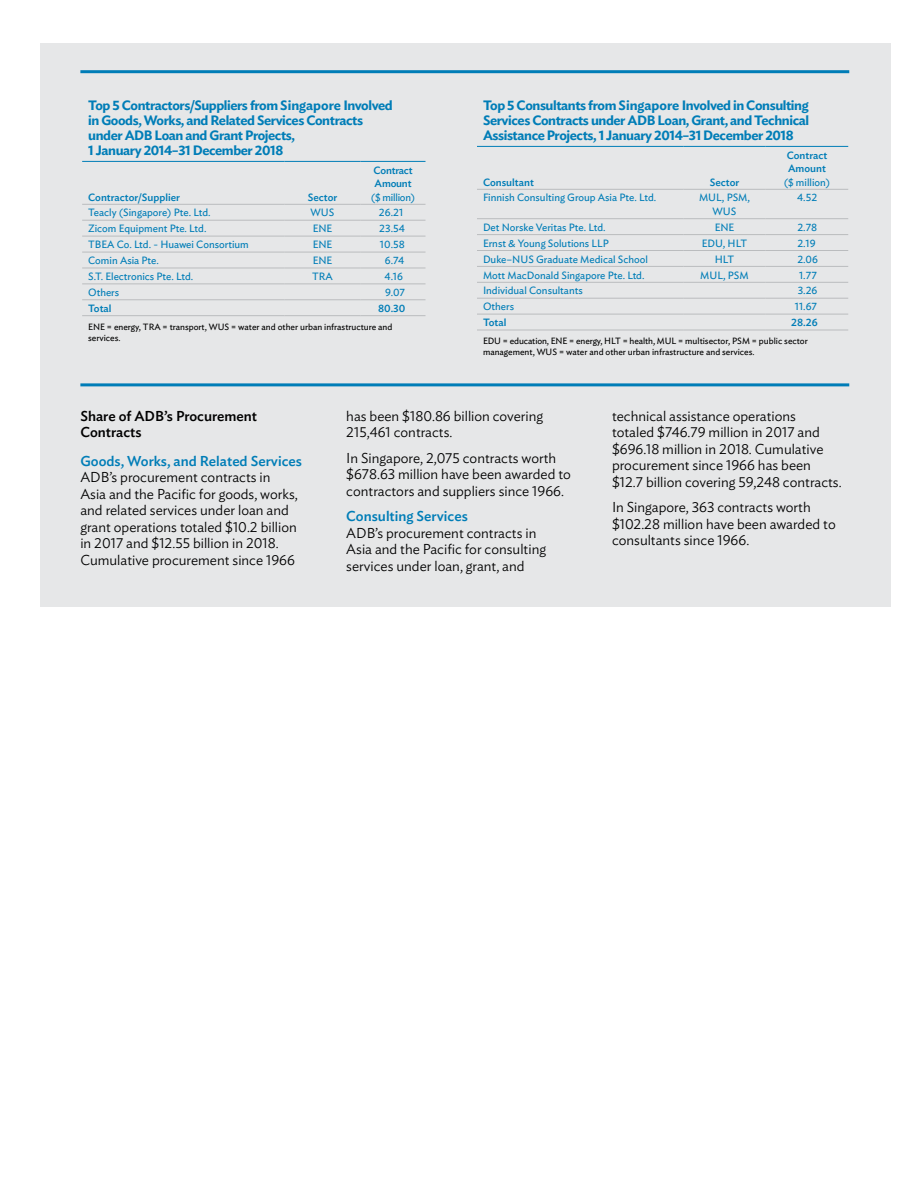
<style>
.page{position:relative;width:918px;height:1188px;background:#fff}
.page>*{position:absolute;margin:0;border:0;box-sizing:border-box;transform-origin:0 0}
.t1{font:300 14.25px/16.5px "Ideal Sans";color:#000}
.t2{font:500 14.25px "Ideal Sans";color:#007db7}
.t3{font:500 14.25px/16.5px "Ideal Sans";color:#000}
.t4{font:600 13.5px/15px "Ideal Sans";letter-spacing:-.03em;color:#007db7}
.t5{font:10.5px/13.5px "Ideal Sans";color:#007db7;text-align:center}
.t6{font:500 10.5px/13.5px "Ideal Sans";color:#007db7}
.t7{font:500 10.5px/13.5px "Ideal Sans";letter-spacing:-.02em;color:#007db7}
.t8{font:9px/10.8px "Ideal Sans";color:#000}
</style>
<div class="page">
<div style="left:40px;top:44px;width:851px;height:563px;background:#e6e7e8"></div>
<hr style="left:80px;top:70px;width:769px;height:3px;background:#007db7">
<hr style="left:80px;top:383px;width:769px;height:3px;background:#007db7">
<hr style="left:82px;top:161px;width:202px;height:1px;background:#007db7">
<hr style="left:284px;top:161px;width:77px;height:1px;background:#007db7">
<hr style="left:361px;top:161px;width:65px;height:1px;background:#007db7">
<hr style="left:82px;top:204px;width:202px;height:1px;background:#babcbe">
<hr style="left:284px;top:204px;width:77px;height:1px;background:#babcbe">
<hr style="left:361px;top:204px;width:65px;height:1px;background:#babcbe">
<hr style="left:82px;top:220px;width:202px;height:1px;background:#babcbe">
<hr style="left:284px;top:220px;width:77px;height:1px;background:#babcbe">
<hr style="left:361px;top:220px;width:65px;height:1px;background:#babcbe">
<hr style="left:82px;top:236px;width:202px;height:1px;background:#babcbe">
<hr style="left:284px;top:236px;width:77px;height:1px;background:#babcbe">
<hr style="left:361px;top:236px;width:65px;height:1px;background:#babcbe">
<hr style="left:82px;top:252px;width:202px;height:1px;background:#babcbe">
<hr style="left:284px;top:252px;width:77px;height:1px;background:#babcbe">
<hr style="left:361px;top:252px;width:65px;height:1px;background:#babcbe">
<hr style="left:82px;top:268px;width:202px;height:1px;background:#babcbe">
<hr style="left:284px;top:268px;width:77px;height:1px;background:#babcbe">
<hr style="left:361px;top:268px;width:65px;height:1px;background:#babcbe">
<hr style="left:82px;top:284px;width:202px;height:1px;background:#babcbe">
<hr style="left:284px;top:284px;width:77px;height:1px;background:#babcbe">
<hr style="left:361px;top:284px;width:65px;height:1px;background:#babcbe">
<hr style="left:82px;top:299px;width:202px;height:1px;background:#babcbe">
<hr style="left:284px;top:299px;width:77px;height:1px;background:#babcbe">
<hr style="left:361px;top:299px;width:65px;height:1px;background:#babcbe">
<hr style="left:82px;top:315px;width:202px;height:1px;background:#babcbe">
<hr style="left:284px;top:315px;width:77px;height:1px;background:#babcbe">
<hr style="left:361px;top:315px;width:65px;height:1px;background:#babcbe">
<hr style="left:477px;top:146px;width:206px;height:1px;background:#007db7">
<hr style="left:683px;top:146px;width:83px;height:1px;background:#007db7">
<hr style="left:766px;top:146px;width:82px;height:1px;background:#007db7">
<hr style="left:477px;top:189px;width:206px;height:1px;background:#babcbe">
<hr style="left:683px;top:189px;width:83px;height:1px;background:#babcbe">
<hr style="left:766px;top:189px;width:82px;height:1px;background:#babcbe">
<hr style="left:477px;top:218px;width:206px;height:1px;background:#babcbe">
<hr style="left:683px;top:218px;width:83px;height:1px;background:#babcbe">
<hr style="left:766px;top:218px;width:82px;height:1px;background:#babcbe">
<hr style="left:477px;top:234px;width:206px;height:1px;background:#babcbe">
<hr style="left:683px;top:234px;width:83px;height:1px;background:#babcbe">
<hr style="left:766px;top:234px;width:82px;height:1px;background:#babcbe">
<hr style="left:477px;top:250px;width:206px;height:1px;background:#babcbe">
<hr style="left:477px;top:266px;width:206px;height:1px;background:#babcbe">
<hr style="left:477px;top:282px;width:206px;height:1px;background:#babcbe">
<hr style="left:477px;top:298px;width:206px;height:1px;background:#babcbe">
<hr style="left:683px;top:250px;width:83px;height:1px;background:#babcbe">
<hr style="left:683px;top:266px;width:83px;height:1px;background:#babcbe">
<hr style="left:683px;top:282px;width:83px;height:1px;background:#babcbe">
<hr style="left:683px;top:298px;width:83px;height:1px;background:#babcbe">
<hr style="left:766px;top:250px;width:82px;height:1px;background:#babcbe">
<hr style="left:766px;top:266px;width:82px;height:1px;background:#babcbe">
<hr style="left:766px;top:282px;width:82px;height:1px;background:#babcbe">
<hr style="left:766px;top:298px;width:82px;height:1px;background:#babcbe">
<hr style="left:477px;top:314px;width:206px;height:1px;background:#babcbe">
<hr style="left:683px;top:314px;width:83px;height:1px;background:#babcbe">
<hr style="left:766px;top:314px;width:82px;height:1px;background:#babcbe">
<hr style="left:477px;top:330px;width:206px;height:1px;background:#babcbe">
<hr style="left:683px;top:330px;width:83px;height:1px;background:#babcbe">
<hr style="left:766px;top:330px;width:82px;height:1px;background:#babcbe">
<p class="t4" style="left:88px;top:97px;width:306px">Top 5 Contractors/Suppliers from Singapore Involved in Goods, Works, and Related Services Contracts under ADB Loan and Grant Projects,<br>1 January 2014–31 December 2018</p>
<p class="t6" style="left:88px;top:189px;width:93px">Contractor/Supplier</p>
<p class="t6" style="left:308px;top:189px;width:31px">Sector</p>
<p class="t7" style="left:374px;top:162px;width:41px">Contract<br>Amount</p>
<p class="t5" style="left:371px;top:189px;width:46px">($ million)</p>
<p class="t5" style="left:88px;top:205px;width:124px">Teacly (Singapore) Pte. Ltd.</p>
<p class="t5" style="left:311px;top:205px;width:25px">WU S</p>
<p class="t5" style="left:379px;top:205px;width:26px">26.21</p>
<p class="t5" style="left:88px;top:221px;width:120px">Zicom Equipment Pte. Ltd.</p>
<p class="t5" style="left:313px;top:221px;width:21px">ENE</p>
<p class="t5" style="left:379px;top:221px;width:27px">23.54</p>
<p class="t5" style="left:88px;top:237px;width:162px">TB EA Co. Ltd. - H uawei Consortium</p>
<p class="t5" style="left:313px;top:237px;width:21px">ENE</p>
<p class="t5" style="left:380px;top:237px;width:26px">10.58</p>
<p class="t5" style="left:88px;top:253px;width:72px">Comin Asia Pte.</p>
<p class="t5" style="left:313px;top:253px;width:21px">ENE</p>
<p class="t5" style="left:385px;top:253px;width:21px">6.74</p>
<p class="t5" style="left:88px;top:269px;width:107px">S.T. Electronics Pte. Ltd.</p>
<p class="t5" style="left:312px;top:269px;width:22px">TRA</p>
<p class="t5" style="left:385px;top:269px;width:20px">4.16</p>
<p class="t5" style="left:88px;top:285px;width:33px">Others</p>
<p class="t5" style="left:385px;top:285px;width:22px">9.07</p>
<p class="t6" style="left:88px;top:301px;width:25px">Total</p>
<p class="t6" style="left:378px;top:301px;width:29px">80.30</p>
<p class="t8" style="left:88px;top:321px;width:306px">ENE = energy, TRA = transport, WU S = water and other urban infrastructure and services.</p>
<p class="t4" style="left:483px;top:97px;width:328px;text-align:justify">Top 5 Consultants from Singapore Involved in Consulting Services Contracts under ADB Loan, Grant, and Technical Assistance Projects, 1 January 2014–31 December 2018</p>
<p class="t6" style="left:483px;top:174px;width:52px">Consultant</p>
<p class="t6" style="left:710px;top:174px;width:31px">Sector</p>
<p class="t6" style="left:787px;top:147px;width:42px">Contract<br>Amount</p>
<p class="t5" style="left:784px;top:174px;width:48px">($ million)</p>
<p class="t5" style="left:483px;top:190px;width:175px">Finnish Consulting Group Asia Pte. Ltd.</p>
<p class="t5" style="left:699px;top:190px;width:52px">MUL, PSM,<br>WU S</p>
<p class="t5" style="left:797px;top:190px;width:22px">4.52</p>
<p class="t5" style="left:483px;top:220px;width:124px">Det Norske Veritas Pte. Ltd.</p>
<p class="t5" style="left:715px;top:220px;width:21px">ENE</p>
<p class="t5" style="left:797px;top:220px;width:21px">2.78</p>
<p class="t5" style="left:483px;top:236px;width:127px">Ernst &amp; Young Solutions LLP</p>
<p class="t5" style="left:702px;top:236px;width:33px">EDU, HLT</p>
<p class="t5" style="left:797px;top:236px;width:20px">2.19</p>
<p class="t5" style="left:483px;top:251px;width:166px">Duke–NU S Graduate Medical School</p>
<p class="t5" style="left:715px;top:251px;width:4px">HLT</p>
<p class="t5" style="left:797px;top:251px;width:22px">2.06</p>
<p class="t5" style="left:483px;top:267px;width:163px">Mott MacDonald Singapore Pte. Ltd.</p>
<p class="t5" style="left:700px;top:267px;width:50px">MUL, PSM</p>
<p class="t5" style="left:799px;top:267px;width:19px">1.77</p>
<p class="t5" style="left:483px;top:283px;width:101px">Individual Consultants</p>
<p class="t5" style="left:798px;top:283px;width:21px">3.26</p>
<p class="t5" style="left:483px;top:299px;width:33px">Others</p>
<p class="t5" style="left:795px;top:299px;width:24px">11.67</p>
<p class="t6" style="left:483px;top:315px;width:25px">Total</p>
<p class="t6" style="left:791px;top:315px;width:28px">28.26</p>
<p class="t8" style="left:483px;top:335px;width:128px">EDU = education, ENE = energy, HLT</p>
<p class="t8" style="left:483px;top:335px;width:326px;text-indent:140px">= health, MUL = multisector, PSM = public sector management, WU S = water and other urban infrastructure and services.</p>
<p class="t3" style="left:80px;top:407px;width:178px">Share of ADB’s Procurement<br>Contracts</p>
<p class="t2" style="left:80px;top:450px;width:223px">Goods, Works, and Related Services</p>
<p class="t1" style="left:80px;top:468px;width:219px">ADB’s procurement contracts in Asia and the Pacific for goods, works, and related services under loan and grant operations totaled $10.2 billion in 2017 and $12.55 billion in 2018.<br>Cumulative procurement since 1966</p>
<p class="t1" style="left:346px;top:406px;width:198px">has been $180.86 billion covering<br>215,461 contracts.</p>
<p class="t1" style="left:346px;top:448px;width:226px">In Singapore, 2,075 contracts worth $678.63 million have been awarded to contractors and suppliers since 1966.</p>
<p class="t2" style="left:346px;top:505px;width:123px">Consulting Services</p>
<p class="t1" style="left:346px;top:523px;width:201px">ADB’s procurement contracts in<br>Asia and the Pacific for consulting services under loan, grant, and</p>
<p class="t1" style="left:612px;top:406px;width:231px">technical assistance operations totaled $746.79 million in 2017 and $696.18 million in 2018. Cumulative procurement since 1966 has been $12.7 billion covering 59,248 contracts.</p>
<p class="t1" style="left:612px;top:498px;width:225px">In Singapore, 363 contracts worth $102.28 million have been awarded to consultants since 1966.</p>
</div>
